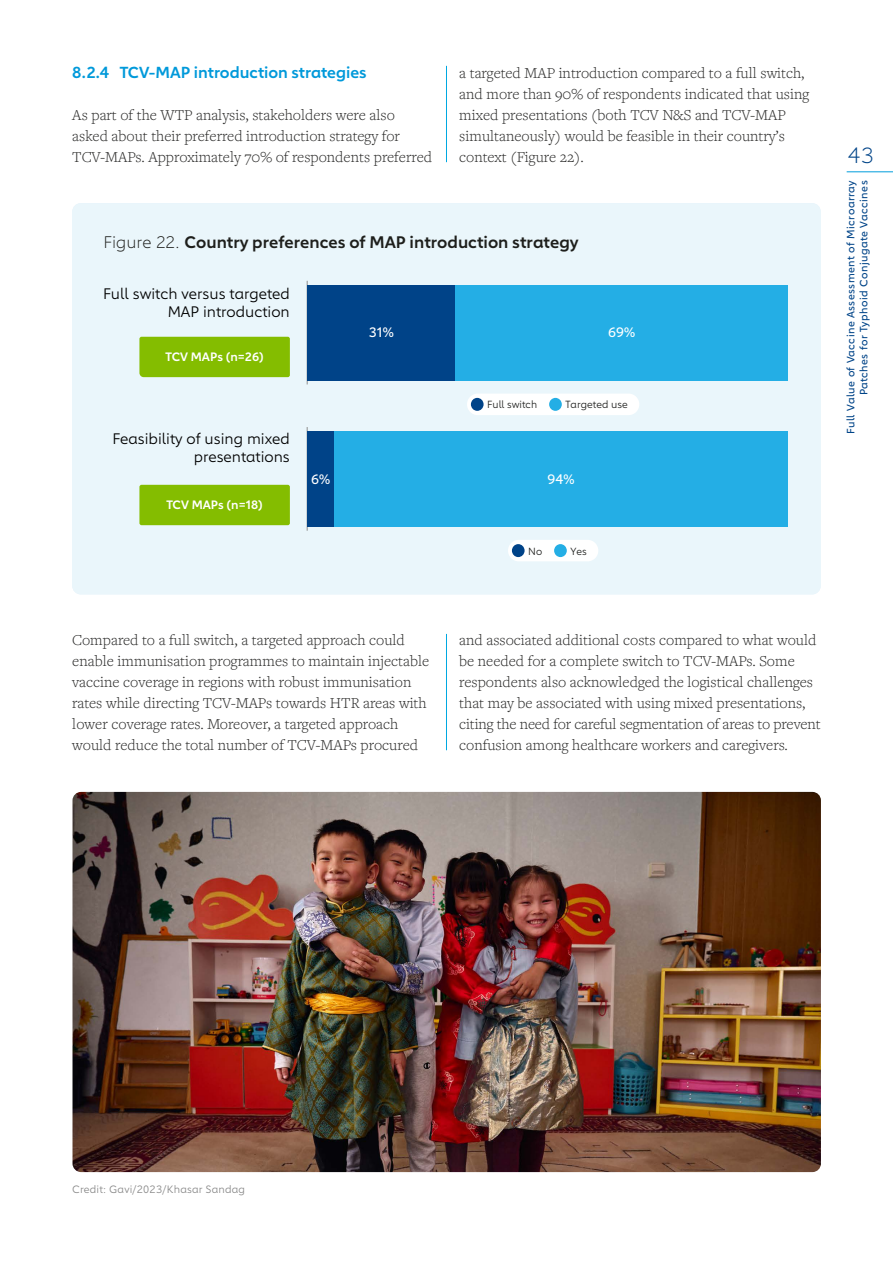
<style>
.page{position:relative;width:893px;height:1263px;background:#fff}
.page>*{position:absolute;margin:0;border:0;box-sizing:border-box;transform-origin:0 0}
.t1{font:300 21.6px "Carnero";color:#048}
.t2{font:600 16.5px "Carnero";color:#1e1f1c}
.t3{font:300 15.75px/21px "Freight Text Pro";color:#282827}
.t4{font:600 15.75px "Carnero";color:#0099da}
.t5{font:15px/18px "Carnero";color:#000;text-align:right}
.t6{font:13.5px "Carnero";color:#fff}
.t7{font:600 12px "Carnero";color:#fff}
.t8{font:10.5px/12.8px "Carnero";letter-spacing:.04em;color:#048;text-align:right}
.t9{font:10.5px "Carnero";letter-spacing:.015em;color:#878787}
.t10{font:10.2px "Carnero";color:#1d1e1c}
.s1{font-weight:300}
</style>
<div class="page">
<hr style="left:446px;top:66px;width:1px;height:96px;background:#00a8e1">
<hr style="left:446px;top:634px;width:1px;height:116px;background:#00a8e1">
<div style="left:72px;top:203px;width:749px;height:391px;background:#eaf6fb"></div>
<div style="left:139px;top:337px;width:151px;height:40px;background:#84bd00"></div>
<div style="left:139px;top:485px;width:151px;height:40px;background:#84bd00;border-radius:2px"></div>
<hr style="left:307px;top:281px;width:1px;height:103px;background:#8e8e8d">
<hr style="left:307px;top:427px;width:1px;height:104px;background:#8e8e8d">
<div style="left:307px;top:285px;width:148px;height:95px;background:#004388"></div>
<div style="left:455px;top:285px;width:333px;height:95px;background:#24aee5"></div>
<div style="left:307px;top:431px;width:27px;height:95px;background:#004388"></div>
<div style="left:334px;top:431px;width:454px;height:95px;background:#24aee5"></div>
<div style="left:467px;top:394px;width:172px;height:21px;background:#fff;border-radius:11px"></div>
<div style="left:549px;top:398px;width:13px;height:13px;background:#24aee5;border-radius:50%"></div>
<div style="left:471px;top:398px;width:13px;height:13px;background:#004388;border-radius:50%"></div>
<div style="left:508px;top:540px;width:90px;height:21px;background:#fff;border-radius:11px"></div>
<div style="left:554px;top:544px;width:13px;height:13px;background:#24aee5;border-radius:50%"></div>
<div style="left:512px;top:544px;width:13px;height:13px;background:#004388;border-radius:50%"></div>
<img style="left:73px;top:792px;width:748px;height:380px">
<hr style="left:847px;top:172px;width:46px;height:1px;background:#009edc">
<p class="t4" style="left:72px;top:63px;width:296px">8.2.4 TCV-MAP introduction strategies</p>
<p class="t3" style="left:72px;top:104px;width:361px">As part of the WTP analysis, stakeholders were also asked about their preferred introduction strategy for<br>TCV-MAPs. Approximately 70% of respondents preferred</p>
<p class="t3" style="left:459px;top:62px;width:352px">a targeted MAP introduction compared to a full switch, and more than 90% of respondents indicated that using mixed presentations (both TCV N&amp;S and TCV-MAP simultaneously) would be feasible in their country’s context (Figure 22).</p>
<p class="t2" style="left:103px;top:232px;width:477px"><span class="s1">Figure 22.</span> Country preferences of MAP introduction strategy</p>
<p class="t5" style="left:103px;top:285px;width:188px">Full switch versus targeted<br>MAP introduction</p>
<p class="t7" style="left:166px;top:349px;width:100px">TCV MAPs (n=26)</p>
<p class="t6" style="left:369px;top:324px;width:27px">31%</p>
<p class="t6" style="left:608px;top:324px;width:28px">69%</p>
<p class="t5" style="left:112px;top:429px;width:179px">Feasibility of using mixed presentations</p>
<p class="t7" style="left:166px;top:497px;width:98px">TCV MAPs (n=18)</p>
<p class="t10" style="left:487px;top:399px;width:51px">Full switch</p>
<p class="t10" style="left:565px;top:399px;width:64px">Targeted use</p>
<p class="t6" style="left:311px;top:471px;width:20px">6%</p>
<p class="t6" style="left:548px;top:471px;width:28px">94%</p>
<p class="t10" style="left:528px;top:545px;width:15px">No</p>
<p class="t10" style="left:570px;top:545px;width:18px">Yes</p>
<h1 class="t1" style="left:848px;top:142px;width:27px">43</h1>
<p class="t8" style="left:844px;top:434px;width:255px;rotate:-90deg">Full Value of Vaccine Assessment of Microarray<br>Patches for Typhoid Conjugate Vaccines</p>
<p class="t3" style="left:72px;top:629px;width:358px">Compared to a full switch, a targeted approach could enable immunisation programmes to maintain injectable vaccine coverage in regions with robust immunisation rates while directing TCV-MAPs towards HTR areas with lower coverage rates. Moreover, a targeted approach would reduce the total number of TCV-MAPs procured</p>
<p class="t3" style="left:459px;top:629px;width:363px">and associated additional costs compared to what would be needed for a complete switch to TCV-MAPs. Some respondents also acknowledged the logistical challenges that may be associated with using mixed presentations, citing the need for careful segmentation of areas to prevent confusion among healthcare workers and caregivers.</p>
<p class="t9" style="left:72px;top:1183px;width:174px">Credit: Gavi/2023/Khasar Sandag</p>
</div>
